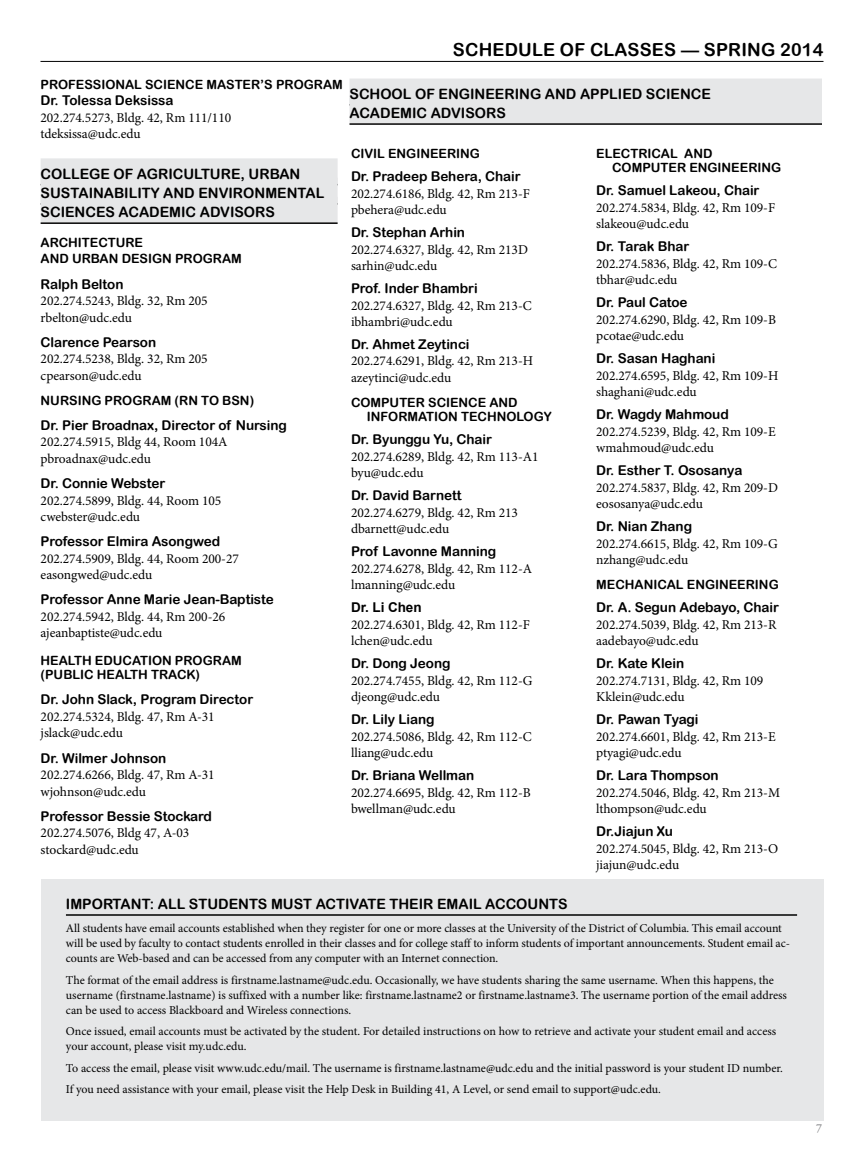
<style>
.page{position:relative;width:864px;height:1161px;background:#fff}
.page>*{position:absolute;margin:0;border:0;box-sizing:border-box;transform-origin:0 0}
.t1{font:18px "Arial Rounded MT Bold";letter-spacing:.01em;color:#000}
.t2{font:14.25px/19.2px "Arial Rounded MT Bold";color:#000}
.t3{font:13.5px/16.5px "Minion Pro";letter-spacing:-.005em;color:#000}
.t4{font:13.5px "Arial Rounded MT Bold";letter-spacing:-.005em;color:#000}
.t5{font:700 13.5px "Arial";letter-spacing:-.005em;color:#000}
.t6{font:12.75px/14.2px "Arial Rounded MT Bold";color:#000}
.t7{font:12px/15px "Minion Pro";letter-spacing:-.005em;color:#000}
.t8{font:12px "Adobe Garamond Pro";color:#6d6e71}
</style>
<div class="page">
<hr style="left:40px;top:61px;width:784px;height:1px;background:#000">
<div style="left:41px;top:879px;width:783px;height:241px;background:#e6e7e8"></div>
<div style="left:41px;top:158px;width:297px;height:26px;background:#e6e7e8"></div>
<div style="left:41px;top:178px;width:297px;height:25px;background:#e6e7e8"></div>
<div style="left:41px;top:197px;width:297px;height:25px;background:#e6e7e8"></div>
<hr style="left:41px;top:222px;width:297px;height:2px;background:#000">
<hr style="left:66px;top:914px;width:731px;height:2px;background:#000">
<div style="left:350px;top:79px;width:472px;height:25px;background:#e6e7e8"></div>
<div style="left:350px;top:98px;width:472px;height:25px;background:#e6e7e8"></div>
<hr style="left:350px;top:123px;width:472px;height:2px;background:#000">
<h1 class="t1" style="left:453px;top:39px;width:372px">SCHEDULE OF CLASSES — SPRING 2014</h1>
<p class="t6" style="left:40px;top:77px;width:304px">PROFESSIONAL SCIENCE MASTER’S PROGRAM</p>
<p class="t4" style="left:41px;top:92px;width:135px">Dr. Tolessa Deksissa</p>
<p class="t3" style="left:41px;top:109px;width:192px">202.274.5273, Bldg. 42, Rm 111/110 tdeksissa@udc.edu</p>
<p class="t2" style="left:350px;top:84px;width:363px">SCHOOL OF ENGINEERING AND APPLIED SCIENCE<br>ACADEMIC ADVISORS</p>
<p class="t2" style="left:41px;top:164px;width:285px">COLLEGE OF AGRICULTURE, URBAN<br>SUSTAINABILITY AND ENVIRONMENTAL<br>SCIENCES ACADEMIC ADVISORS</p>
<p class="t6" style="left:41px;top:234px;width:203px;line-height:16.5px">ARCHITECTURE<br>AND URBAN DESIGN PROGRAM</p>
<p class="t4" style="left:41px;top:276px;width:84px">Ralph Belton</p>
<p class="t3" style="left:41px;top:293px;width:169px">202.274.5243, Bldg. 32, Rm 205 rbelton@udc.edu</p>
<p class="t4" style="left:41px;top:334px;width:117px">Clarence Pearson</p>
<p class="t3" style="left:41px;top:351px;width:169px">202.274.5238, Bldg. 32, Rm 205 cpearson@udc.edu</p>
<p class="t6" style="left:41px;top:393px;width:215px">NURSING PROGRAM (RN TO BSN)</p>
<p class="t4" style="left:41px;top:417px;width:248px">Dr. Pier Broadnax, Director of Nursing</p>
<p class="t3" style="left:41px;top:434px;width:188px">202.274.5915, Bldg 44, Room 104A pbroadnax@udc.edu</p>
<p class="t4" style="left:41px;top:475px;width:126px">Dr. Connie Webster</p>
<p class="t3" style="left:41px;top:492px;width:182px">202.274.5899, Bldg. 44, Room 105 cwebster@udc.edu</p>
<p class="t4" style="left:41px;top:533px;width:181px">Professor Elmira Asongwed</p>
<p class="t3" style="left:41px;top:550px;width:200px">202.274.5909, Bldg. 44, Room 200-27 easongwed@udc.edu</p>
<p class="t4" style="left:41px;top:592px;width:235px">Professor Anne Marie Jean-Baptiste</p>
<p class="t3" style="left:41px;top:608px;width:186px">202.274.5942, Bldg. 44, Rm 200-26 ajeanbaptiste@udc.edu</p>
<p class="t6" style="left:41px;top:653px;width:203px">HEALTH EDUCATION PROGRAM (PUBLIC HEALTH TRACK)</p>
<p class="t4" style="left:41px;top:692px;width:214px">Dr. John Slack, Program Director</p>
<p class="t3" style="left:41px;top:708px;width:176px">202.274.5324, Bldg. 47, Rm A-31 jslack@udc.edu</p>
<p class="t4" style="left:41px;top:750px;width:127px">Dr. Wilmer Johnson</p>
<p class="t3" style="left:41px;top:767px;width:176px">202.274.6266, Bldg. 47, Rm A-31 wjohnson@udc.edu</p>
<p class="t4" style="left:41px;top:808px;width:173px">Professor Bessie Stockard</p>
<p class="t3" style="left:41px;top:825px;width:150px">202.274.5076, Bldg 47, A-03 stockard@udc.edu</p>
<p class="t6" style="left:351px;top:146px;width:131px">CIVIL ENGINEERING</p>
<p class="t4" style="left:351px;top:168px;width:171px">Dr. Pradeep Behera, Chair</p>
<p class="t3" style="left:351px;top:185px;width:180px">202.274.6186, Bldg. 42, Rm 213-F pbehera@udc.edu</p>
<p class="t4" style="left:351px;top:224px;width:116px">Dr. Stephan Arhin</p>
<p class="t3" style="left:351px;top:241px;width:178px">202.274.6327, Bldg. 42, Rm 213D sarhin@udc.edu</p>
<p class="t4" style="left:351px;top:280px;width:128px">Prof. Inder Bhambri</p>
<p class="t3" style="left:351px;top:297px;width:182px">202.274.6327, Bldg. 42, Rm 213-C ibhambri@udc.edu</p>
<p class="t4" style="left:351px;top:336px;width:120px">Dr. Ahmet Zeytinci</p>
<p class="t3" style="left:351px;top:353px;width:184px">202.274.6291, Bldg. 42, Rm 213-H azeytinci@udc.edu</p>
<p class="t6" style="left:367px;top:395px;width:186px;text-indent:-16px">COMPUTER SCIENCE AND<br>INFORMATION TECHNOLOGY</p>
<p class="t4" style="left:351px;top:432px;width:143px">Dr. Byunggu Yu, Chair</p>
<p class="t3" style="left:351px;top:448px;width:189px">202.274.6289, Bldg. 42, Rm 113-A1 byu@udc.edu</p>
<p class="t4" style="left:351px;top:488px;width:112px">Dr. David Barnett</p>
<p class="t3" style="left:351px;top:504px;width:169px">202.274.6279, Bldg. 42, Rm 213 dbarnett@udc.edu</p>
<p class="t4" style="left:351px;top:543px;width:147px">Prof Lavonne Manning</p>
<p class="t3" style="left:351px;top:560px;width:183px">202.274.6278, Bldg. 42, Rm 112-A lmanning@udc.edu</p>
<p class="t5" style="left:351px;top:598px;width:72px">Dr. Li Chen</p>
<p class="t3" style="left:351px;top:616px;width:180px">202.274.6301, Bldg. 42, Rm 112-F lchen@udc.edu</p>
<p class="t4" style="left:351px;top:655px;width:101px">Dr. Dong Jeong</p>
<p class="t3" style="left:351px;top:672px;width:183px">202.274.7455, Bldg. 42, Rm 112-G djeong@udc.edu</p>
<p class="t4" style="left:351px;top:711px;width:85px">Dr. Lily Liang</p>
<p class="t3" style="left:351px;top:728px;width:182px">202.274.5086, Bldg. 42, Rm 112-C lliang@udc.edu</p>
<p class="t4" style="left:351px;top:767px;width:125px">Dr. Briana Wellman</p>
<p class="t3" style="left:351px;top:784px;width:181px">202.274.6695, Bldg. 42, Rm 112-B bwellman@udc.edu</p>
<p class="t6" style="left:612px;top:146px;width:171px;text-indent:-16px">ELECTRICAL AND<br>COMPUTER ENGINEERING</p>
<p class="t4" style="left:596px;top:183px;width:165px">Dr. Samuel Lakeou, Chair</p>
<p class="t3" style="left:596px;top:199px;width:180px">202.274.5834, Bldg. 42, Rm 109-F slakeou@udc.edu</p>
<p class="t4" style="left:596px;top:239px;width:95px">Dr. Tarak Bhar</p>
<p class="t3" style="left:596px;top:255px;width:182px">202.274.5836, Bldg. 42, Rm 109-C tbhar@udc.edu</p>
<p class="t4" style="left:596px;top:295px;width:93px">Dr. Paul Catoe</p>
<p class="t3" style="left:596px;top:311px;width:181px">202.274.6290, Bldg. 42, Rm 109-B pcotae@udc.edu</p>
<p class="t4" style="left:596px;top:350px;width:121px">Dr. Sasan Haghani</p>
<p class="t3" style="left:596px;top:367px;width:184px">202.274.6595, Bldg. 42, Rm 109-H shaghani@udc.edu</p>
<p class="t4" style="left:596px;top:406px;width:134px">Dr. Wagdy Mahmoud</p>
<p class="t3" style="left:596px;top:423px;width:181px">202.274.5239, Bldg. 42, Rm 109-E wmahmoud@udc.edu</p>
<p class="t4" style="left:596px;top:462px;width:148px">Dr. Esther T. Ososanya</p>
<p class="t3" style="left:596px;top:479px;width:183px">202.274.5837, Bldg. 42, Rm 209-D eososanya@udc.edu</p>
<p class="t4" style="left:596px;top:518px;width:97px">Dr. Nian Zhang</p>
<p class="t3" style="left:596px;top:535px;width:183px">202.274.6615, Bldg. 42, Rm 109-G nzhang@udc.edu</p>
<p class="t6" style="left:596px;top:577px;width:184px">MECHANICAL ENGINEERING</p>
<p class="t4" style="left:596px;top:599px;width:184px">Dr. A. Segun Adebayo, Chair</p>
<p class="t3" style="left:596px;top:616px;width:182px">202.274.5039, Bldg. 42, Rm 213-R aadebayo@udc.edu</p>
<p class="t4" style="left:596px;top:655px;width:90px">Dr. Kate Klein</p>
<p class="t3" style="left:596px;top:672px;width:169px">202.274.7131, Bldg. 42, Rm 109<br>Kklein@udc.edu</p>
<p class="t4" style="left:596px;top:711px;width:104px">Dr. Pawan Tyagi</p>
<p class="t3" style="left:596px;top:728px;width:181px">202.274.6601, Bldg. 42, Rm 213-E ptyagi@udc.edu</p>
<p class="t4" style="left:596px;top:767px;width:124px">Dr. Lara Thompson</p>
<p class="t3" style="left:596px;top:784px;width:185px">202.274.5046, Bldg. 42, Rm 213-M lthompson@udc.edu</p>
<p class="t4" style="left:596px;top:823px;width:78px">Dr.Jiajun Xu</p>
<p class="t3" style="left:596px;top:840px;width:183px">202.274.5045, Bldg. 42, Rm 213-O jiajun@udc.edu</p>
<p class="t2" style="left:66px;top:894px;width:503px">IMPORTANT: ALL STUDENTS MUST ACTIVATE THEIR EMAIL ACCOUNTS</p>
<p class="t7" style="left:66px;top:921px;width:726px">All students have email accounts established when they register for one or more classes at the University of the District of Columbia. This email account will be used by faculty to contact students enrolled in their classes and for college staff to inform students of important announcements. Student email ac&shy;counts are Web-based and can be accessed from any computer with an Internet connection.</p>
<p class="t7" style="left:66px;top:973px;width:723px">The format of the email address is firstname.lastname@udc.edu. Occasionally, we have students sharing the same username. When this happens, the username (firstname.lastname) is suffixed with a number like: firstname.lastname2 or firstname.lastname3. The username portion of the email address can be used to access Blackboard and Wireless connections.</p>
<p class="t7" style="left:66px;top:1024px;width:712px">Once issued, email accounts must be activated by the student. For detailed instructions on how to retrieve and activate your student email and access your account, please visit my.udc.edu.</p>
<p class="t7" style="left:66px;top:1057px;width:718px;line-height:21.5px">To access the email, please visit www.udc.edu/mail. The username is firstname.lastname@udc.edu and the initial password is your student ID number.<br>If you need assistance with your email, please visit the Help Desk in Building 41, A Level, or send email to support@udc.edu.</p>
<p class="t8" style="left:816px;top:1121px;width:7px">7</p>
</div>
